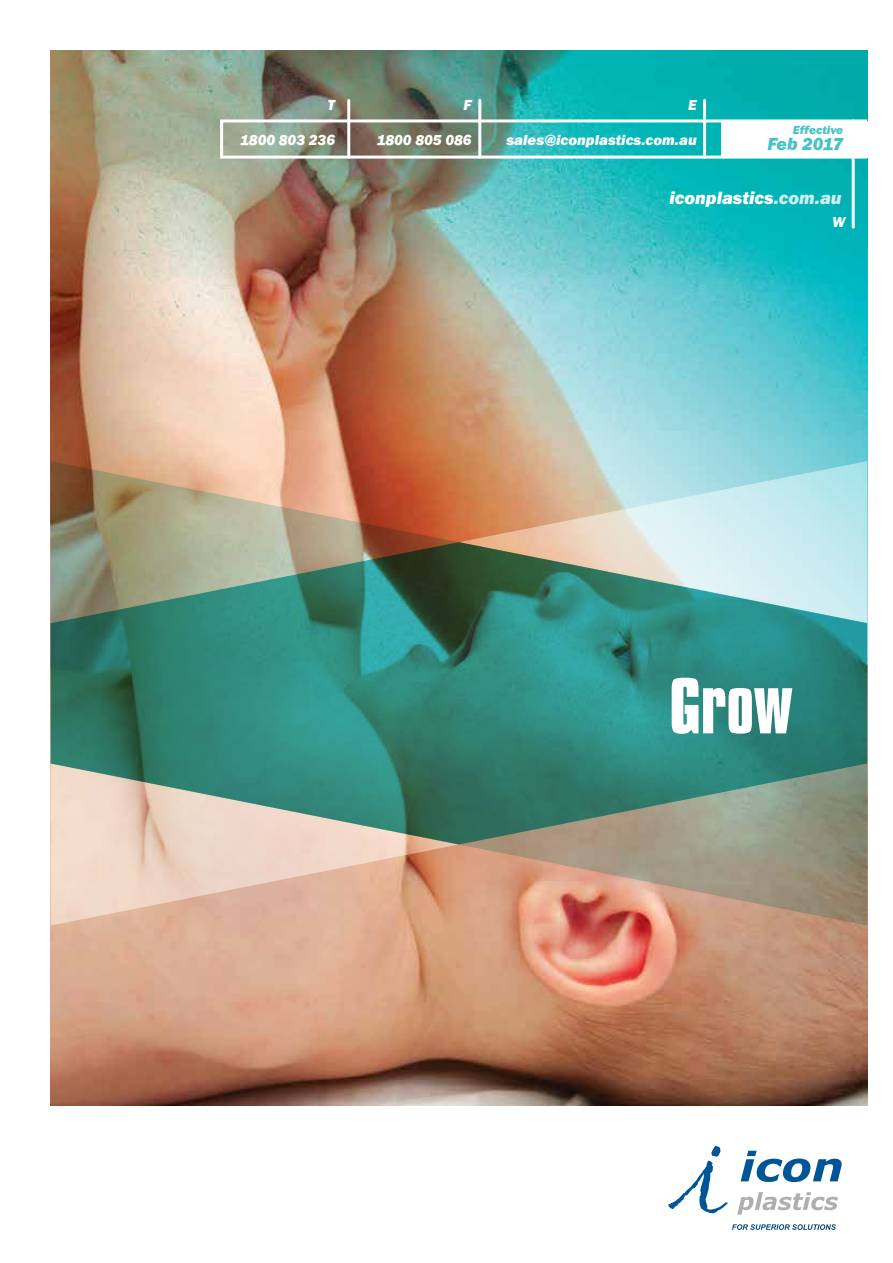
<style>
.page{position:relative;width:893px;height:1263px;background:#fff}
.page>*{position:absolute;margin:0;border:0;box-sizing:border-box;transform-origin:0 0}
.t1{font:700 68.25px "Compacta BT";color:#fff}
.t2{font:italic 800 18.3px "Franklin Gothic EF";color:#fff}
.t3{font:italic 800 18px "Franklin Gothic EF";letter-spacing:-.02em;color:#47c2c5}
.t4{font:italic 800 15px "Franklin Gothic EF";color:#fff}
.t5{font:italic 800 12px "Franklin Gothic EF";color:#47c2c5}
.s1{color:rgb(255 255 255/.8)}
</style>
<div class="page">
<img style="left:50px;top:51px;width:817px;height:1054px">
<svg style="left:459px;top:844px;width:408px;height:81px;background:#ba957e"></svg>
<svg style="left:51px;top:461px;width:408px;height:81px;background:#b98c6d"></svg>
<svg style="left:51px;top:844px;width:408px;height:81px;background:#e5c0aa"></svg>
<svg style="left:459px;top:461px;width:408px;height:81px;background:#c9cec2"></svg>
<svg style="left:51px;top:542px;width:816px;height:302px;background:#559284"></svg>
<div style="left:220px;top:119px;width:649px;height:40px;border:3px solid #fff"></div>
<div style="left:721px;top:121px;width:146px;height:36px;background:#fff"></div>
<hr style="left:347px;top:100px;width:3px;height:57px;background:#fff">
<hr style="left:478px;top:100px;width:3px;height:57px;background:#fff">
<hr style="left:703px;top:100px;width:3px;height:57px;background:#fff">
<hr style="left:852px;top:121px;width:3px;height:106px;background:#fff">
<svg style="left:732px;top:1224px;width:104px;height:6px"></svg>
<svg style="left:668px;top:1145px;width:174px;height:69px"></svg>
<p class="t4" style="left:327px;top:97px;width:9px">T</p>
<p class="t4" style="left:463px;top:97px;width:10px">F</p>
<p class="t4" style="left:688px;top:97px;width:10px">E</p>
<p class="t5" style="left:793px;top:123px;width:52px">Effective</p>
<p class="t4" style="left:240px;top:132px;width:96px">1800 803 236</p>
<p class="t4" style="left:506px;top:132px;width:192px">sales@iconplastics.com.au</p>
<p class="t3" style="left:767px;top:134px;width:77px">Feb 2017</p>
<p class="t4" style="left:377px;top:132px;width:96px">1800 805 086</p>
<p class="t2" style="left:669px;top:188px;width:174px">iconplastics<span class="s1">.com.au</span></p>
<p class="t4" style="left:832px;top:214px;width:15px">W</p>
<h1 class="t1" style="left:669px;top:665px;width:125px">GROW</h1>
</div>
